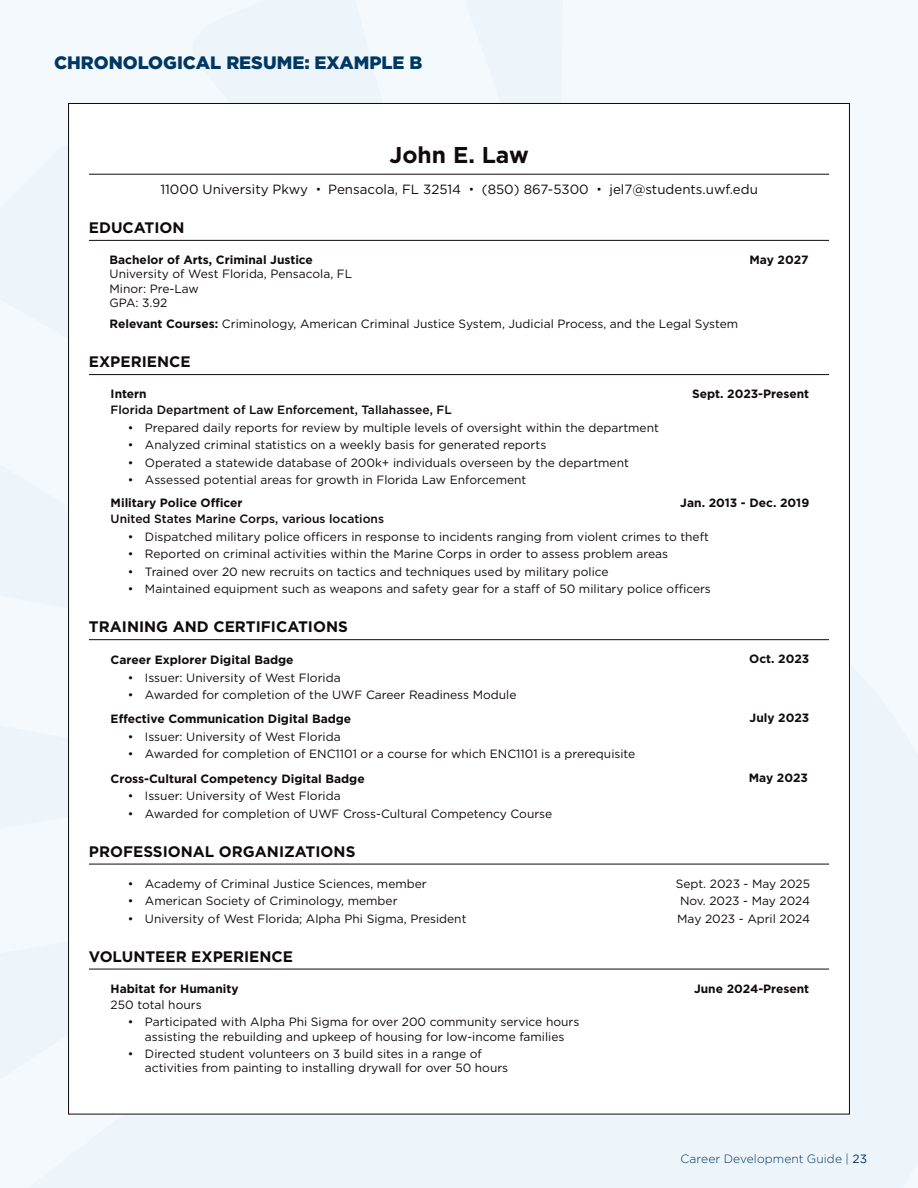
<style>
.page{position:relative;width:918px;height:1188px;background:#f4f9fd}
.page>*{position:absolute;margin:0;border:0;box-sizing:border-box;transform-origin:0 0}
.Header_Midnight{font:700 22.95px "Gotham";color:#110a0c}
.Header_Midnight-2{font:900 18px "Gotham";color:#003865}
.Paragraph{font:700 15.3px "Gotham";color:#110a0c}
.Header_Midnight-3{font:13.35px "Gotham";color:#110a0c}
.Header_Midnight-4{font:12px/14.4px "Gotham";color:#110a0c}
.Paragraph-2{font:700 12px/16px "Gotham";color:#110a0c}
.Paragraph-3{font:500 12px/16px "Gotham";color:#110a0c}
.Header_Midnight-5{font:700 12px "Gotham";color:#110a0c}
.Bullet_Points{font:12px "Gotham";color:#110a0c}
.t1{font:300 12px "Gotham";letter-spacing:.01em;color:#003865}
.s1{font-family:"Helvetica";font-weight:700}
.s2{font-weight:700}
.s3{font-weight:400}
</style>
<div class="page">
<div style="left:68px;top:103px;width:782px;height:1012px;background:#fff;border:1px solid #110a0c"></div>
<hr style="left:89px;top:174px;width:740px;height:1px;background:#110a0c">
<hr style="left:89px;top:240px;width:740px;height:1px;background:#110a0c">
<hr style="left:89px;top:374px;width:740px;height:1px;background:#110a0c">
<hr style="left:89px;top:639px;width:740px;height:1px;background:#110a0c">
<hr style="left:89px;top:864px;width:740px;height:1px;background:#110a0c">
<hr style="left:89px;top:969px;width:740px;height:1px;background:#110a0c">
<p class="Header_Midnight-2" style="left:54px;top:50px;width:370px">CHRONOLOGICAL RESUME: EXAMPLE B</p>
<p class="Header_Midnight" style="left:390px;top:140px;width:141px">John E. Law</p>
<p class="Header_Midnight-3" style="left:160px;top:181px;width:599px">11000 University Pkwy <span class="s1">•</span> Pensacola, FL 32514 <span class="s1">•</span> (850) 867-5300 <span class="s1">•</span> jel7@students.uwf.edu</p>
<p class="Paragraph" style="left:89px;top:218px;width:97px">EDUCATION</p>
<p class="Header_Midnight-4" style="left:110px;top:252px;width:244px"><span class="s2">Bachelor of Arts, Criminal Justice<br></span>University of West Florida, Pensacola, FL<br>Minor: Pre-Law<br>GPA: 3.92</p>
<p class="Header_Midnight-4" style="left:110px;top:316px;width:630px"><span class="s2">Relevant Courses:</span> Criminology, American Criminal Justice System, Judicial Process, and the Legal System</p>
<p class="Header_Midnight-5" style="left:750px;top:252px;width:61px">May 2027</p>
<p class="Paragraph" style="left:89px;top:352px;width:103px">EXPERIENCE</p>
<p class="Paragraph-3" style="left:111px;top:386px;width:343px"><span class="s2">Intern<br></span>Florida Department of Law Enforcement, Tallahassee, FL</p>
<p class="Header_Midnight-4" style="left:128px;top:420px;width:533px">• Prepared daily reports for review by multiple levels of oversight within the department</p>
<p class="Header_Midnight-4" style="left:128px;top:437px;width:420px">• Analyzed criminal statistics on a weekly basis for generated reports</p>
<p class="Header_Midnight-4" style="left:128px;top:455px;width:503px">• Operated a statewide database of 200k+ individuals overseen by the department</p>
<p class="Header_Midnight-4" style="left:128px;top:472px;width:400px">• Assessed potential areas for growth in Florida Law Enforcement</p>
<p class="Header_Midnight-5" style="left:692px;top:386px;width:119px">Sept. 2023-Present</p>
<p class="Paragraph-3" style="left:111px;top:495px;width:275px"><span class="s2">Military Police Officer<br></span>United States Marine Corps, various locations</p>
<p class="Header_Midnight-4" style="left:128px;top:529px;width:583px">• Dispatched military police officers in response to incidents ranging from violent crimes to theft</p>
<p class="Header_Midnight-4" style="left:128px;top:547px;width:542px">• Reported on criminal activities within the Marine Corps in order to assess problem areas</p>
<p class="Header_Midnight-4" style="left:128px;top:564px;width:482px">• Trained over 20 new recruits on tactics and techniques used by military police</p>
<p class="Header_Midnight-4" style="left:128px;top:582px;width:585px">• Maintained equipment such as weapons and safety gear for a staff of 50 military police officers</p>
<p class="Header_Midnight-5" style="left:680px;top:495px;width:130px">Jan. 2013 - Dec. 2019</p>
<p class="Paragraph" style="left:89px;top:617px;width:260px">TRAINING AND CERTIFICATIONS</p>
<p class="Paragraph-2" style="left:111px;top:652px;width:185px">Career Explorer Digital Badge</p>
<p class="Header_Midnight-4" style="left:128px;top:670px;width:214px">• Issuer: University of West Florida</p>
<p class="Header_Midnight-4" style="left:128px;top:688px;width:390px">• Awarded for completion of the UWF Career Readiness Module</p>
<p class="Paragraph-2" style="left:111px;top:711px;width:242px">Effective Communication Digital Badge</p>
<p class="Header_Midnight-4" style="left:128px;top:729px;width:214px">• Issuer: University of West Florida</p>
<p class="Header_Midnight-4" style="left:128px;top:747px;width:509px">• Awarded for completion of ENC1101 or a course for which ENC1101 is a prerequisite</p>
<p class="Paragraph-2" style="left:111px;top:770px;width:256px">Cross-Cultural Competency Digital Badge</p>
<p class="Header_Midnight-4" style="left:128px;top:788px;width:214px">• Issuer: University of West Florida</p>
<p class="Header_Midnight-4" style="left:128px;top:806px;width:426px">• Awarded for completion of UWF Cross-Cultural Competency Course</p>
<p class="Paragraph" style="left:89px;top:841px;width:268px">PROFESSIONAL ORGANIZATIONS</p>
<p class="Header_Midnight-4" style="left:128px;top:876px;width:301px">• Academy of Criminal Justice Sciences, member</p>
<p class="Header_Midnight-4" style="left:128px;top:893px;width:271px">• American Society of Criminology, member</p>
<p class="Header_Midnight-4" style="left:128px;top:911px;width:340px">• University of West Florida; Alpha Phi Sigma, President</p>
<p class="Paragraph" style="left:89px;top:946px;width:206px">VOLUNTEER EXPERIENCE</p>
<p class="Paragraph-2" style="left:111px;top:980px;width:129px">Habitat for Humanity<br><span class="s3">250 total hours</span></p>
<p class="Header_Midnight-4" style="left:128px;top:1014px;width:453px;text-align:center">• Participated with Alpha Phi Sigma for over 200 community service hours assisting the rebuilding and upkeep of housing for low-income families</p>
<p class="Header_Midnight-4" style="left:145px;top:1046px;width:365px;text-indent:-17px">• Directed student volunteers on 3 build sites in a range of activities from painting to installing drywall for over 50 hours</p>
<p class="Header_Midnight-5" style="left:749px;top:651px;width:62px">Oct. 2023</p>
<p class="Header_Midnight-5" style="left:750px;top:710px;width:61px">July 2023</p>
<p class="Header_Midnight-5" style="left:749px;top:769px;width:61px">May 2023</p>
<p class="Bullet_Points" style="left:676px;top:876px;width:136px">Sept. 2023 - May 2025</p>
<p class="Bullet_Points" style="left:680px;top:893px;width:132px">Nov. 2023 - May 2024</p>
<p class="Bullet_Points" style="left:677px;top:911px;width:134px">May 2023 - April 2024</p>
<p class="Header_Midnight-5" style="left:694px;top:980px;width:117px">June 2024-Present</p>
<p class="t1" style="left:680px;top:1151px;width:188px">Career Development Guide | <span class="s3">23</span></p>
</div>
